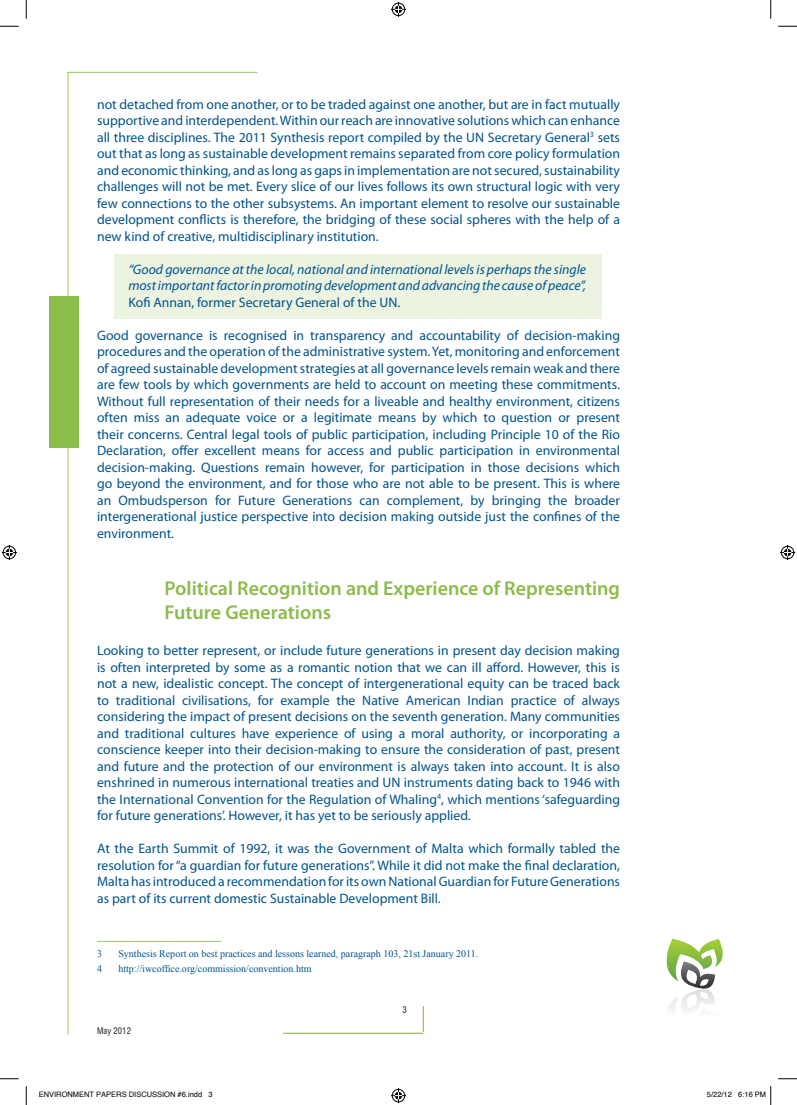
<style>
.page{position:relative;width:797px;height:1105px;background:#fff}
.page>*{position:absolute;margin:0;border:0;box-sizing:border-box;transform-origin:0 0}
.Header_1{font:600 20px/24px "Myriad Pro";color:#8cbc4a}
.Body_Main{font:13.75px/16.5px "Myriad Pro";color:#01538c;text-align:justify}
.Footnote_Persp{font:13.75px/16.5px "Myriad Pro";color:#01538c;text-align:justify}
.Body_Main-2{font:italic 13.75px/16.5px "Myriad Pro";color:#01538c;text-align:justify}
.Footnote_Persp-2{font:10px "Times New Roman";color:#01538c}
.t1{font:condensed 8.75px "Swiss 721 BT";color:#231f20}
.t2{font:7.5px "Helvetica";color:#000}
.s1{font-style:normal}
</style>
<div class="page">
<hr style="left:283px;top:1033px;width:140px;height:1px;background:#97c362">
<hr style="left:422px;top:1006px;width:2px;height:26px;background:#97c362">
<hr style="left:68px;top:72px;width:189px;height:1px;background:#97c362">
<hr style="left:68px;top:72px;width:1px;height:962px;background:#97c362">
<div style="left:50px;top:296px;width:29px;height:152px;background:#8cbc4a"></div>
<svg style="left:666px;top:939px;width:57px;height:71px"></svg>
<div style="left:115px;top:254px;width:487px;height:65px;background:#ecf3e1"></div>
<hr style="left:97px;top:941px;width:124px;height:1px;background:#98c761">
<svg style="left:0;top:25px;width:19px;height:2px"></svg>
<svg style="left:778px;top:25px;width:19px;height:2px"></svg>
<svg style="left:0;top:1078px;width:19px;height:1px"></svg>
<svg style="left:778px;top:1078px;width:19px;height:1px"></svg>
<svg style="left:25px;top:0;width:2px;height:19px"></svg>
<svg style="left:25px;top:1086px;width:2px;height:19px"></svg>
<svg style="left:770px;top:0;width:1px;height:19px"></svg>
<svg style="left:391px;top:2px;width:15px;height:15px"></svg>
<svg style="left:391px;top:1088px;width:15px;height:15px"></svg>
<svg style="left:2px;top:545px;width:15px;height:15px"></svg>
<svg style="left:780px;top:545px;width:15px;height:15px"></svg>
<svg style="left:770px;top:1086px;width:1px;height:19px"></svg>
<p class="Footnote_Persp" style="left:97px;top:96px;width:524px">not detached from one another, or to be traded against one another, but are in fact mutually supportive and interdependent. Within our reach are innovative solutions which can enhance all three disciplines. The 2011 Synthesis report compiled by the UN Secretary General<sup>3</sup> sets out that as long as sustainable development remains separated from core policy formulation and economic thinking, and as long as gaps in implementation are not secured, sustainability challenges will not be met. Every slice of our lives follows its own structural logic with very few connections to the other subsystems. An important element to resolve our sustainable development conflicts is therefore, the bridging of these social spheres with the help of a new kind of creative, multidisciplinary institution.</p>
<p class="Body_Main-2" style="left:128px;top:261px;width:459px">“Good governance at the local, national and international levels is perhaps the single most important factor in promoting development and advancing the cause of peace”, <span class="s1">Kofi Annan, former Secretary General of the UN.</span></p>
<p class="Body_Main" style="left:97px;top:327px;width:524px">Good governance is recognised in transparency and accountability of decision-making procedures and the operation of the administrative system. Yet, monitoring and enforcement of agreed sustainable development strategies at all governance levels remain weak and there are few tools by which governments are held to account on meeting these commitments.<br>Without full representation of their needs for a liveable and healthy environment, citizens often miss an adequate voice or a legitimate means by which to question or present their concerns. Central legal tools of public participation, including Principle 10 of the Rio Declaration, offer excellent means for access and public participation in environmental decision-making. Questions remain however, for participation in those decisions which go beyond the environment, and for those who are not able to be present. This is where an Ombudsperson for Future Generations can complement, by bringing the broader intergenerational justice perspective into decision making outside just the confines of the environment.</p>
<p class="Header_1" style="left:165px;top:575px;width:457px">Political Recognition and Experience of Representing<br>Future Generations</p>
<p class="Body_Main" style="left:97px;top:642px;width:524px">Looking to better represent, or include future generations in present day decision making is often interpreted by some as a romantic notion that we can ill afford. However, this is not a new, idealistic concept. The concept of intergenerational equity can be traced back to traditional civilisations, for example the Native American Indian practice of always considering the impact of present decisions on the seventh generation. Many communities and traditional cultures have experience of using a moral authority, or incorporating a conscience keeper into their decision-making to ensure the consideration of past, present and future and the protection of our environment is always taken into account. It is also enshrined in numerous international treaties and UN instruments dating back to 1946 with the International Convention for the Regulation of Whaling<sup>4</sup>, which mentions ‘safeguarding for future generations’. However, it has yet to be seriously applied.</p>
<p class="Body_Main" style="left:97px;top:840px;width:524px">At the Earth Summit of 1992, it was the Government of Malta which formally tabled the resolution for “a guardian for future generations”. While it did not make the final declaration, Malta has introduced a recommendation for its own National Guardian for Future Generations as part of its current domestic Sustainable Development Bill.</p>
<p class="Footnote_Persp-2" style="left:97px;top:947px;width:6px">3</p>
<p class="Footnote_Persp-2" style="left:118px;top:947px;width:361px">Synthesis Report on best practices and lessons learned, paragraph 103, 21st January 2011.</p>
<p class="Footnote_Persp-2" style="left:97px;top:962px;width:6px">4</p>
<p class="Footnote_Persp-2" style="left:118px;top:962px;width:195px">http://iwcoffice.org/commission/convention.htm</p>
<p class="t1" style="left:97px;top:1026px;width:35px">May 2012</p>
<p class="t1" style="left:402px;top:1004px;width:6px">3</p>
<p class="t2" style="left:39px;top:1089px;width:175px">ENVIRONMENT PAPERS DISCUSSION #6.indd 3</p>
<p class="t2" style="left:707px;top:1089px;width:61px">5/22/12 6:16 PM</p>
</div>
